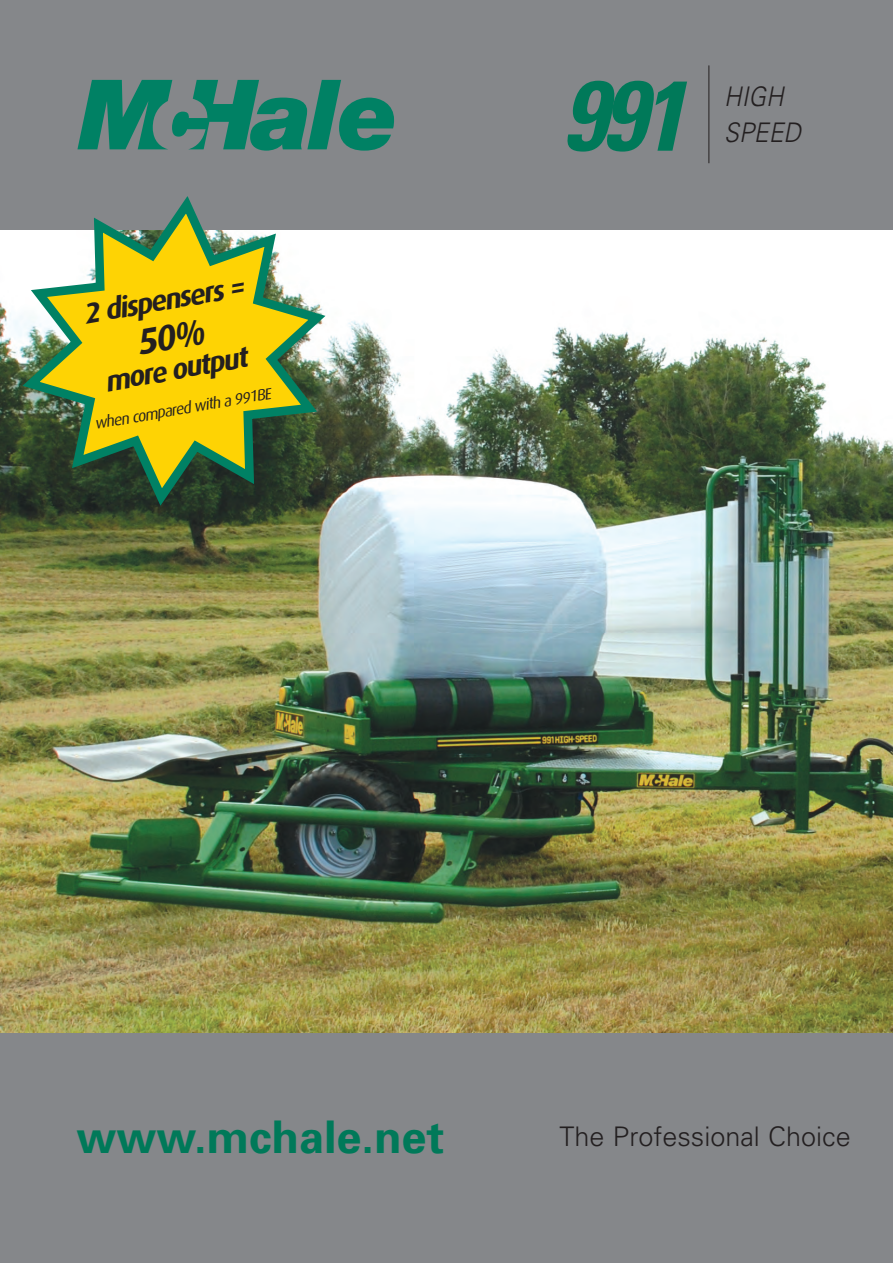
<style>
.page{position:relative;width:893px;height:1263px;background:#fff}
.page>*{position:absolute;margin:0;border:0;box-sizing:border-box;transform-origin:0 0}
.t1{font:italic 700 condensed 99px "Univers";color:#007959}
.t2{font:700 45px "Univers";color:#007959}
.t3{font:italic 700 28.5px "Dax";color:#231f20}
.t4{font:300 27px "Univers";color:#231f20}
.t5{font:italic 300 27px "Univers";color:#231f20;scale:.9 1}
.t6{font:italic 15.75px "Dax";color:#231f20}
</style>
<div class="page">
<img style="left:0;top:301px;width:893px;height:732px">
<div style="left:0;top:1033px;width:893px;height:230px;background:#85878a"></div>
<div style="left:0;top:0;width:893px;height:230px;background:#85878a"></div>
<svg style="left:77px;top:80px;width:317px;height:71px"></svg>
<hr style="left:708px;top:65px;width:1px;height:98px;background:#231f20">
<svg style="left:14px;top:196px;width:320px;height:318px"></svg>
<div style="left:140px;top:318px;width:65px;height:37px;background:#fed304"></div>
<svg style="left:207px;top:398px;width:6px;height:12px"></svg>
<p class="t3" style="left:81px;top:302px;width:165px;rotate:-10deg">ps id2 s resne =</p>
<p class="t3" style="left:103px;top:369px;width:146px;rotate:-10deg">m r o uoe t t up</p>
<p class="t6" style="left:93px;top:417px;width:181px;rotate:-10deg">w neh c o m r ap wde h 9a 9 B1 E</p>
<h1 class="t1" style="left:562px;top:79px;width:124px">991</h1>
<p class="t5" style="left:724px;top:87px;width:67px">HIGH</p>
<p class="t5" style="left:724px;top:123px;width:87px">SPEED</p>
<h2 class="t2" style="left:77px;top:1120px;width:369px">www.mchale.net</h2>
<p class="t4" style="left:560px;top:1127px;width:293px">The Professional Choice</p>
</div>
